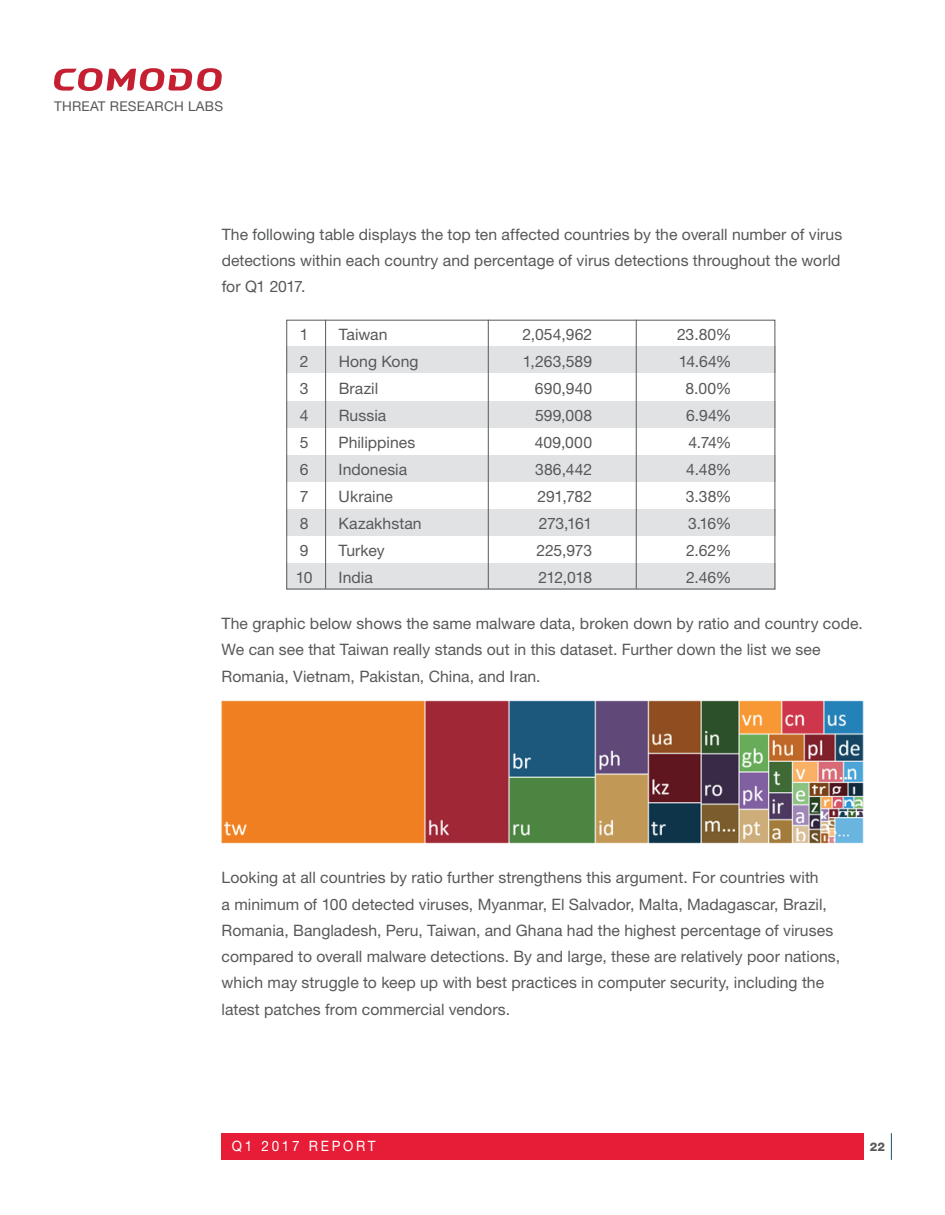
<style>
.page{position:relative;width:945px;height:1215px;background:#fff}
.page>*{position:absolute;margin:0;border:0;box-sizing:border-box;transform-origin:0 0}
.t1{font:15.75px/26.2px "Helvetica Neue";color:#57585a}
.t2{font:14.25px "Helvetica Neue";letter-spacing:.2em;color:#fff;scale:.94 1}
.t3{font:13.5px "Helvetica Neue";letter-spacing:.02em;color:#57585a}
.t4{font:800 12px "Helvetica Neue";color:#57585a}
</style>
<div class="page">
<svg style="left:54px;top:68px;width:168px;height:23px"></svg>
<div style="left:222px;top:1133px;width:642px;height:27px;background:#e71c36"></div>
<svg style="left:891px;top:1133px;width:1px;height:27px"></svg>
<div style="left:286px;top:563px;width:490px;height:27px;background:#e1e2e4"></div>
<div style="left:286px;top:346px;width:490px;height:27px;background:#e1e2e4"></div>
<div style="left:286px;top:401px;width:490px;height:27px;background:#e1e2e4"></div>
<div style="left:286px;top:455px;width:490px;height:27px;background:#e1e2e4"></div>
<div style="left:286px;top:509px;width:490px;height:27px;background:#e1e2e4"></div>
<div style="left:286px;top:320px;width:489px;height:269px;border:1px solid #57585a"></div>
<hr style="left:325px;top:320px;width:1px;height:269px;background:#57585a">
<hr style="left:488px;top:320px;width:1px;height:269px;background:#57585a">
<hr style="left:636px;top:320px;width:1px;height:269px;background:#57585a">
<img style="left:221px;top:700px;width:643px;height:144px">
<p class="t3" style="left:54px;top:98px;width:171px">THREAT RESEARCH LABS</p>
<p class="t1" style="left:222px;top:221px;width:622px;text-align:justify">The following table displays the top ten affected countries by the overall number of virus detections within each country and percentage of virus detections throughout the world for Q1 2017.</p>
<p class="t1" style="left:300px;top:321px;width:10px">1</p>
<p class="t1" style="left:339px;top:321px;width:50px">Taiwan</p>
<p class="t1" style="left:522px;top:321px;width:71px">2,054,962</p>
<p class="t1" style="left:677px;top:321px;width:56px">23.80%</p>
<p class="t1" style="left:300px;top:348px;width:10px">2</p>
<p class="t1" style="left:339px;top:348px;width:81px">Hong Kong</p>
<p class="t1" style="left:523px;top:348px;width:71px">1,263,589</p>
<p class="t1" style="left:679px;top:348px;width:54px">14.64%</p>
<p class="t1" style="left:300px;top:375px;width:10px">3</p>
<p class="t1" style="left:339px;top:375px;width:41px">Brazil</p>
<p class="t1" style="left:535px;top:375px;width:59px">690,940</p>
<p class="t1" style="left:686px;top:375px;width:48px">8.00%</p>
<p class="t1" style="left:300px;top:402px;width:10px">4</p>
<p class="t1" style="left:339px;top:402px;width:49px">Russia</p>
<p class="t1" style="left:535px;top:402px;width:59px">599,008</p>
<p class="t1" style="left:686px;top:402px;width:47px">6.94%</p>
<p class="t1" style="left:300px;top:429px;width:10px">5</p>
<p class="t1" style="left:339px;top:429px;width:78px">Philippines</p>
<p class="t1" style="left:535px;top:429px;width:59px">409,000</p>
<p class="t1" style="left:688px;top:429px;width:45px">4.74%</p>
<p class="t1" style="left:300px;top:456px;width:10px">6</p>
<p class="t1" style="left:339px;top:456px;width:70px">Indonesia</p>
<p class="t1" style="left:535px;top:456px;width:58px">386,442</p>
<p class="t1" style="left:686px;top:456px;width:47px">4.48%</p>
<p class="t1" style="left:300px;top:483px;width:10px">7</p>
<p class="t1" style="left:339px;top:483px;width:56px">Ukraine</p>
<p class="t1" style="left:538px;top:483px;width:56px">291,782</p>
<p class="t1" style="left:686px;top:483px;width:47px">3.38%</p>
<p class="t1" style="left:300px;top:510px;width:10px">8</p>
<p class="t1" style="left:339px;top:510px;width:85px">Kazakhstan</p>
<p class="t1" style="left:539px;top:510px;width:55px">273,161</p>
<p class="t1" style="left:688px;top:510px;width:45px">3.16%</p>
<p class="t1" style="left:300px;top:537px;width:10px">9</p>
<p class="t1" style="left:339px;top:537px;width:48px">Turkey</p>
<p class="t1" style="left:537px;top:537px;width:57px">225,973</p>
<p class="t1" style="left:686px;top:537px;width:47px">2.62%</p>
<p class="t1" style="left:296px;top:564px;width:18px">10</p>
<p class="t1" style="left:339px;top:564px;width:36px">India</p>
<p class="t1" style="left:538px;top:564px;width:55px">212,018</p>
<p class="t1" style="left:686px;top:564px;width:47px">2.46%</p>
<p class="t1" style="left:222px;top:610px;width:643px">The graphic below shows the same malware data, broken down by ratio and country code.<br>We can see that Taiwan really stands out in this dataset. Further down the list we see<br>Romania, Vietnam, Pakistan, China, and Iran.</p>
<p class="t1" style="left:222px;top:864px;width:620px">Looking at all countries by ratio further strengthens this argument. For countries with<br>a minimum of 100 detected viruses, Myanmar, El Salvador, Malta, Madagascar, Brazil, Romania, Bangladesh, Peru, Taiwan, and Ghana had the highest percentage of viruses compared to overall malware detections. By and large, these are relatively poor nations, which may struggle to keep up with best practices in computer security, including the latest patches from commercial vendors.</p>
<p class="t2" style="left:232px;top:1138px;width:154px">Q1 2017 REPORT</p>
<p class="t4" style="left:870px;top:1140px;width:17px">22</p>
</div>
